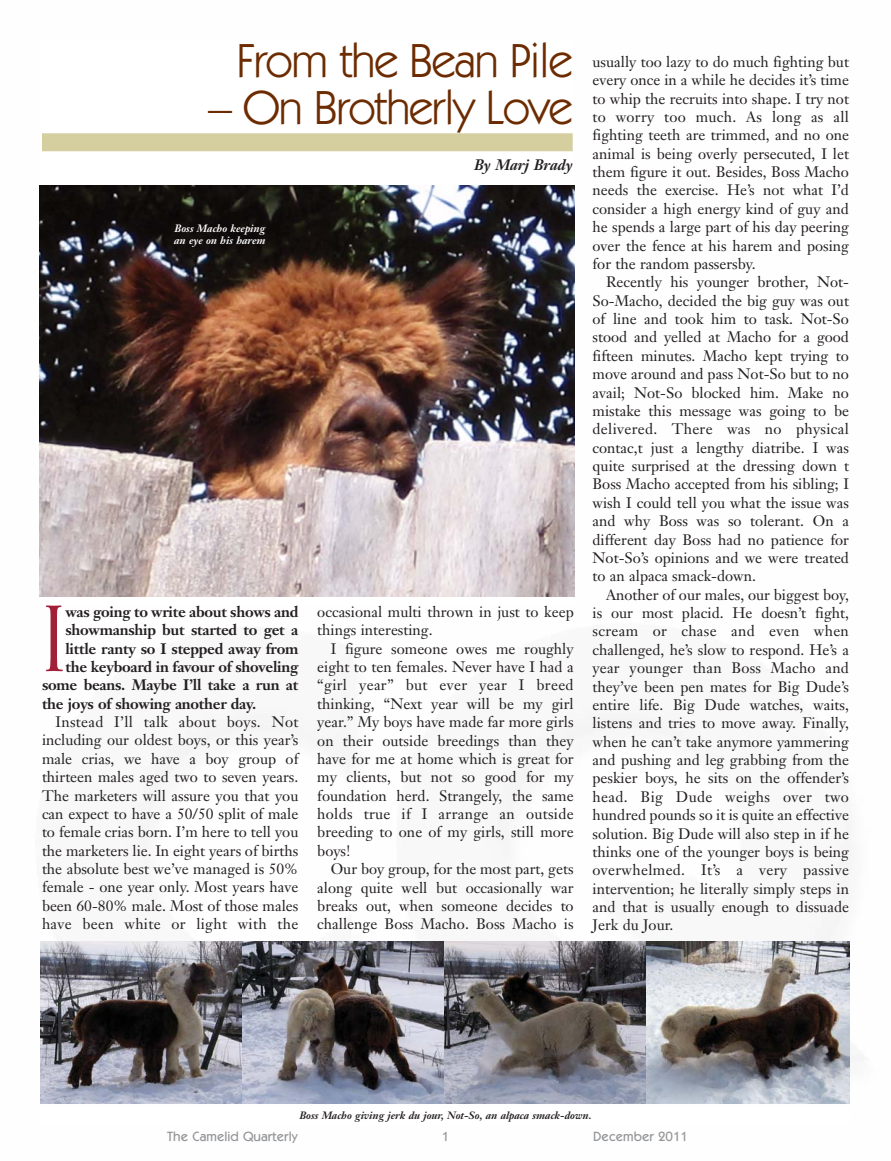
<style>
.page{position:relative;width:891px;height:1161px;background:#fff}
.page>*{position:absolute;margin:0;border:0;box-sizing:border-box;transform-origin:0 0}
.t1{font:700 87px "Trajan Pro";color:#a21f38;scale:.6 1}
.t2{font:48px "Itc Kabel";letter-spacing:-.025em;color:#6c2b00}
.t3{font:15px/18.3px "Janson Text";color:#231f20;text-align:justify}
.t4{font:700 15px "Janson Text";letter-spacing:-.015em;color:#231f20}
.t5{font:italic 700 15px "Janson Text";color:#231f20}
.t6{font:500 13.5px "Itc Kabel";color:#939598}
.t7{font:italic 700 10.5px "Janson Text";color:#231f20}
.t8{font:italic 700 10.5px/12.6px "Janson Text";color:#fff}
</style>
<div class="page">
<div style="left:42px;top:133px;width:531px;height:18px;background:#d5cf9f"></div>
<img style="left:40px;top:941px;width:203px;height:163px">
<img style="left:243px;top:941px;width:202px;height:163px">
<svg style="left:445px;top:941px;width:202px;height:163px;background:#6f6d72"></svg>
<img style="left:647px;top:941px;width:202px;height:163px">
<img style="left:39px;top:185px;width:535px;height:412px">
<h2 class="t2" style="left:236px;top:42px;width:338px">From the Bean Pile</h2>
<h2 class="t2" style="left:208px;top:90px;width:366px">– On Brotherly Love</h2>
<p class="t5" style="left:474px;top:159px;width:100px">By Marj Brady</p>
<p class="t8" style="left:174px;top:223px;width:93px">Boss Macho keeping an eye on his harem</p>
<h1 class="t1" style="left:42px;top:590px;width:41px">I</h1>
<p class="t4" style="left:65px;top:606px;width:234px">was going to write about shows and</p>
<p class="t4" style="left:65px;top:624px;width:234px">showmanship but started to get a</p>
<p class="t4" style="left:65px;top:642px;width:234px">little ranty so I stepped away from</p>
<p class="t4" style="left:65px;top:661px;width:234px">the keyboard in favour of shoveling</p>
<p class="t4" style="left:42px;top:679px;width:258px">some beans. Maybe I’ll take a run at</p>
<p class="t4" style="left:42px;top:697px;width:216px">the joys of showing another day.</p>
<p class="t3" style="left:42px;top:714px;width:258px;text-indent:14px">Instead I’ll talk about boys. Not including our oldest boys, or this year’s male crias, we have a boy group of thirteen males aged two to seven years.<br>The marketers will assure you that you can expect to have a 50/50 split of male to female crias born. I’m here to tell you the marketers lie. In eight years of births the absolute best we’ve managed is 50% female - one year only. Most years have been 60-80% male. Most of those males have been white or light with the</p>
<p class="t3" style="left:317px;top:604px;width:258px">occasional multi thrown in just to keep things interesting.</p>
<p class="t3" style="left:317px;top:641px;width:258px;text-indent:13px">I figure someone owes me roughly eight to ten females. Never have I had a “girl year” but ever year I breed thinking, “Next year will be my girl year.” My boys have made far more girls on their outside breedings than they have for me at home which is great for my clients, but not so good for my foundation herd. Strangely, the same holds true if I arrange an outside breeding to one of my girls, still more boys!</p>
<p class="t3" style="left:317px;top:861px;width:258px;text-indent:13px">Our boy group, for the most part, gets along quite well but occasionally war breaks out, when someone decides to challenge Boss Macho. Boss Macho is</p>
<p class="t3" style="left:593px;top:54px;width:258px">usually too lazy to do much fighting but every once in a while he decides it’s time to whip the recruits into shape. I try not to worry too much. As long as all fighting teeth are trimmed, and no one animal is being overly persecuted, I let them figure it out. Besides, Boss Macho needs the exercise. He’s not what I’d consider a high energy kind of guy and he spends a large part of his day peering over the fence at his harem and posing for the random passersby.</p>
<p class="t3" style="left:593px;top:274px;width:258px;text-indent:14px">Recently his younger brother, Not-So-Macho, decided the big guy was out of line and took him to task. Not-So stood and yelled at Macho for a good fifteen minutes. Macho kept trying to move around and pass Not-So but to no avail; Not-So blocked him. Make no mistake this message was going to be delivered. There was no physical contac,t just a lengthy diatribe. I was quite surprised at the dressing down t Boss Macho accepted from his sibling; I wish I could tell you what the issue was and why Boss was so tolerant. On a different day Boss had no patience for Not-So’s opinions and we were treated to an alpaca smack-down.</p>
<p class="t3" style="left:593px;top:587px;width:258px;text-indent:14px">Another of our males, our biggest boy, is our most placid. He doesn’t fight, scream or chase and even when challenged, he’s slow to respond. He’s a year younger than Boss Macho and they’ve been pen mates for Big Dude’s entire life. Big Dude watches, waits, listens and tries to move away. Finally, when he can’t take anymore yammering and pushing and leg grabbing from the peskier boys, he sits on the offender’s head. Big Dude weighs over two hundred pounds so it is quite an effective solution. Big Dude will also step in if he thinks one of the younger boys is being overwhelmed. It’s a very passive intervention; he literally simply steps in and that is usually enough to dissuade Jerk du Jour.</p>
<p class="t7" style="left:299px;top:1111px;width:294px">Boss Macho giving jerk du jour, Not-So, an alpaca smack-down.</p>
<p class="t6" style="left:167px;top:1131px;width:132px">The Camelid Quarterly</p>
<p class="t6" style="left:442px;top:1131px;width:9px">1</p>
<p class="t6" style="left:593px;top:1131px;width:96px">December 2011</p>
</div>
